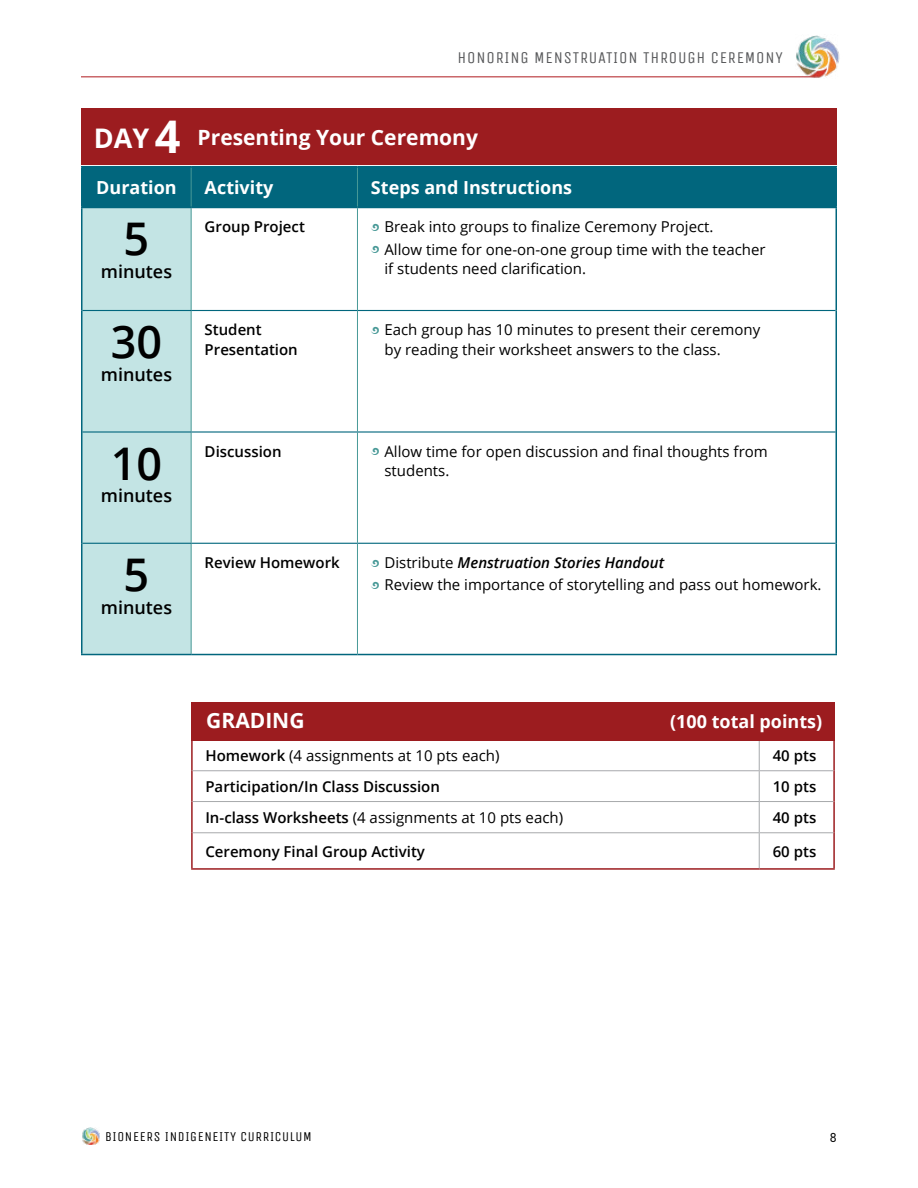
<style>
.page{position:relative;width:918px;height:1188px;background:#fff}
.page>*{position:absolute;margin:0;border:0;box-sizing:border-box;transform-origin:0 0}
.t1{font:600 45px "Open Sans";color:#000}
.t2{font:700 21px "Open Sans";color:#fff}
.t3{font:700 18px "Open Sans";color:#fff}
.t4{font:600 18px "Open Sans";color:#000}
.t5{font:16.5px "Unica One";letter-spacing:.05em;color:#58595b}
.t6{font:15px/19.5px "Open Sans";color:#000}
.t7{font:600 15px/19.5px "Open Sans";color:#000}
.t8{font:italic 600 15px "Open Sans";color:#000}
.t9{font:13.5px "Unica One";letter-spacing:.05em;color:#000}
.t10{font:13.5px "Hypatia Sans Pro";color:#000}
.s1{font-size:27px}
.s2{font-size:45px}
.s3{color:#489997}
.s4{font-weight:400;font-style:normal}
.s5{font-weight:600}
</style>
<div class="page">
<img style="left:82px;top:1128px;width:18px;height:17px">
<hr style="left:81px;top:77px;width:734px;height:1px;background:#b01a1f">
<img style="left:795px;top:35px;width:45px;height:43px">
<div style="left:82px;top:167px;width:754px;height:40px;background:#01667d"></div>
<div style="left:82px;top:208px;width:109px;height:446px;background:#c3e4e4"></div>
<hr style="left:191px;top:167px;width:1px;height:40px;background:#489997">
<hr style="left:357px;top:167px;width:1px;height:40px;background:#489997">
<hr style="left:191px;top:208px;width:1px;height:102px;background:#489997">
<hr style="left:357px;top:208px;width:1px;height:102px;background:#489997">
<hr style="left:191px;top:311px;width:1px;height:120px;background:#489997">
<hr style="left:357px;top:311px;width:1px;height:120px;background:#489997">
<hr style="left:191px;top:433px;width:1px;height:110px;background:#489997">
<hr style="left:357px;top:433px;width:1px;height:110px;background:#489997">
<hr style="left:191px;top:544px;width:1px;height:110px;background:#489997">
<hr style="left:357px;top:544px;width:1px;height:110px;background:#489997">
<hr style="left:81px;top:208px;width:1px;height:102px;background:#01667d">
<hr style="left:836px;top:208px;width:1px;height:102px;background:#01667d">
<hr style="left:81px;top:310px;width:1px;height:122px;background:#01667d">
<hr style="left:836px;top:310px;width:1px;height:122px;background:#01667d">
<hr style="left:81px;top:432px;width:1px;height:111px;background:#01667d">
<hr style="left:836px;top:432px;width:1px;height:111px;background:#01667d">
<hr style="left:81px;top:543px;width:1px;height:111px;background:#01667d">
<hr style="left:836px;top:543px;width:1px;height:111px;background:#01667d">
<hr style="left:81px;top:654px;width:110px;height:1px;background:#01667d">
<hr style="left:191px;top:654px;width:166px;height:1px;background:#01667d">
<hr style="left:357px;top:654px;width:480px;height:1px;background:#01667d">
<hr style="left:82px;top:310px;width:109px;height:1px;background:#01667d">
<hr style="left:191px;top:310px;width:166px;height:1px;background:#01667d">
<hr style="left:357px;top:310px;width:479px;height:1px;background:#01667d">
<hr style="left:82px;top:431px;width:109px;height:2px;background:#01667d">
<hr style="left:191px;top:431px;width:166px;height:2px;background:#01667d">
<hr style="left:357px;top:431px;width:479px;height:2px;background:#01667d">
<hr style="left:82px;top:543px;width:109px;height:1px;background:#01667d">
<hr style="left:191px;top:543px;width:166px;height:1px;background:#01667d">
<hr style="left:357px;top:543px;width:479px;height:1px;background:#01667d">
<hr style="left:81px;top:166px;width:110px;height:1px;background:#01667d">
<hr style="left:81px;top:167px;width:1px;height:40px;background:#01667d">
<hr style="left:191px;top:166px;width:166px;height:1px;background:#01667d">
<hr style="left:357px;top:166px;width:480px;height:1px;background:#01667d">
<hr style="left:836px;top:167px;width:1px;height:40px;background:#01667d">
<hr style="left:81px;top:207px;width:110px;height:1px;background:#01667d">
<hr style="left:191px;top:207px;width:166px;height:1px;background:#01667d">
<hr style="left:357px;top:207px;width:480px;height:1px;background:#01667d">
<div style="left:81px;top:108px;width:756px;height:56px;background:#9c1c1f"></div>
<hr style="left:191px;top:740px;width:2px;height:31px;background:#9c1c1f">
<hr style="left:833px;top:740px;width:2px;height:31px;background:#9c1c1f">
<hr style="left:191px;top:771px;width:2px;height:31px;background:#9c1c1f">
<hr style="left:833px;top:771px;width:2px;height:31px;background:#9c1c1f">
<hr style="left:191px;top:802px;width:2px;height:31px;background:#9c1c1f">
<hr style="left:833px;top:802px;width:2px;height:31px;background:#9c1c1f">
<hr style="left:191px;top:833px;width:2px;height:35px;background:#9c1c1f">
<hr style="left:833px;top:833px;width:2px;height:35px;background:#9c1c1f">
<hr style="left:191px;top:868px;width:568px;height:2px;background:#9c1c1f">
<hr style="left:759px;top:868px;width:76px;height:2px;background:#9c1c1f">
<hr style="left:759px;top:740px;width:1px;height:30px;background:#a7a9ac">
<hr style="left:193px;top:770px;width:566px;height:1px;background:#a7a9ac">
<hr style="left:759px;top:770px;width:74px;height:1px;background:#a7a9ac">
<hr style="left:759px;top:771px;width:1px;height:30px;background:#a7a9ac">
<hr style="left:193px;top:801px;width:566px;height:1px;background:#a7a9ac">
<hr style="left:759px;top:801px;width:74px;height:1px;background:#a7a9ac">
<hr style="left:759px;top:802px;width:1px;height:30px;background:#a7a9ac">
<hr style="left:193px;top:832px;width:566px;height:1px;background:#a7a9ac">
<hr style="left:759px;top:832px;width:74px;height:1px;background:#a7a9ac">
<hr style="left:759px;top:833px;width:1px;height:35px;background:#a7a9ac">
<div style="left:191px;top:702px;width:644px;height:38px;background:#9c1c1f"></div>
<p class="t5" style="left:458px;top:48px;width:327px">HONORING MENSTRUATION THROUGH CEREMONY</p>
<h2 class="t2" style="left:94px;top:122px;width:386px"><span class="s1">DAY</span> <span class="s2">4</span> Presenting Your Ceremony</h2>
<p class="t3" style="left:96px;top:175px;width:82px">Duration</p>
<p class="t3" style="left:205px;top:175px;width:70px">Activity</p>
<p class="t3" style="left:371px;top:175px;width:203px">Steps and Instructions</p>
<h1 class="t1" style="left:124px;top:208px;width:27px">5</h1>
<p class="t4" style="left:101px;top:259px;width:73px">minutes</p>
<p class="t7" style="left:205px;top:217px;width:102px">Group Project</p>
<p class="t6" style="left:371px;top:217px;width:344px"><span class="s3">◆</span> Break into groups to finalize Ceremony Project.</p>
<p class="t6" style="left:384px;top:239px;width:383px;text-indent:-13px"><span class="s3">◆</span> Allow time for one-on-one group time with the teacher if students need clarification.</p>
<h1 class="t1" style="left:111px;top:311px;width:53px">30</h1>
<p class="t4" style="left:101px;top:362px;width:73px">minutes</p>
<h1 class="t1" style="left:111px;top:433px;width:53px">10</h1>
<p class="t4" style="left:101px;top:484px;width:73px">minutes</p>
<h1 class="t1" style="left:124px;top:544px;width:27px">5</h1>
<p class="t4" style="left:101px;top:595px;width:73px">minutes</p>
<p class="t7" style="left:205px;top:320px;width:95px">Student<br>Presentation</p>
<p class="t6" style="left:384px;top:320px;width:377px;text-indent:-13px"><span class="s3">◆</span> Each group has 10 minutes to present their ceremony by reading their worksheet answers to the class.</p>
<p class="t7" style="left:205px;top:441px;width:78px">Discussion</p>
<p class="t6" style="left:384px;top:441px;width:385px;text-indent:-13px"><span class="s3">◆</span> Allow time for open discussion and final thoughts from students.</p>
<p class="t7" style="left:205px;top:553px;width:137px">Review Homework</p>
<p class="t8" style="left:371px;top:553px;width:295px"><span class="s3">◆</span> <span class="s4">Distribute</span> Menstruation Stories Handout</p>
<p class="t6" style="left:371px;top:575px;width:452px"><span class="s3">◆</span> Review the importance of storytelling and pass out homework.</p>
<h2 class="t2" style="left:206px;top:706px;width:100px">GRADING</h2>
<p class="t3" style="left:670px;top:709px;width:154px">(100 total points)</p>
<p class="t6" style="left:205px;top:745px;width:296px"><span class="s5">Homework</span> (4 assignments at 10 pts each)</p>
<p class="t7" style="left:773px;top:745px;width:45px">40 pts</p>
<p class="t7" style="left:205px;top:776px;width:236px">Participation/In Class Discussion</p>
<p class="t7" style="left:773px;top:776px;width:45px">10 pts</p>
<p class="t6" style="left:205px;top:807px;width:359px"><span class="s5">In-class Worksheets</span> (4 assignments at 10 pts each)</p>
<p class="t7" style="left:773px;top:807px;width:45px">40 pts</p>
<p class="t7" style="left:205px;top:841px;width:221px">Ceremony Final Group Activity</p>
<p class="t7" style="left:773px;top:841px;width:45px">60 pts</p>
<p class="t9" style="left:105px;top:1129px;width:208px">BIONEERS INDIGENEITY CURRICULUM</p>
<p class="t10" style="left:830px;top:1128px;width:8px">8</p>
</div>
